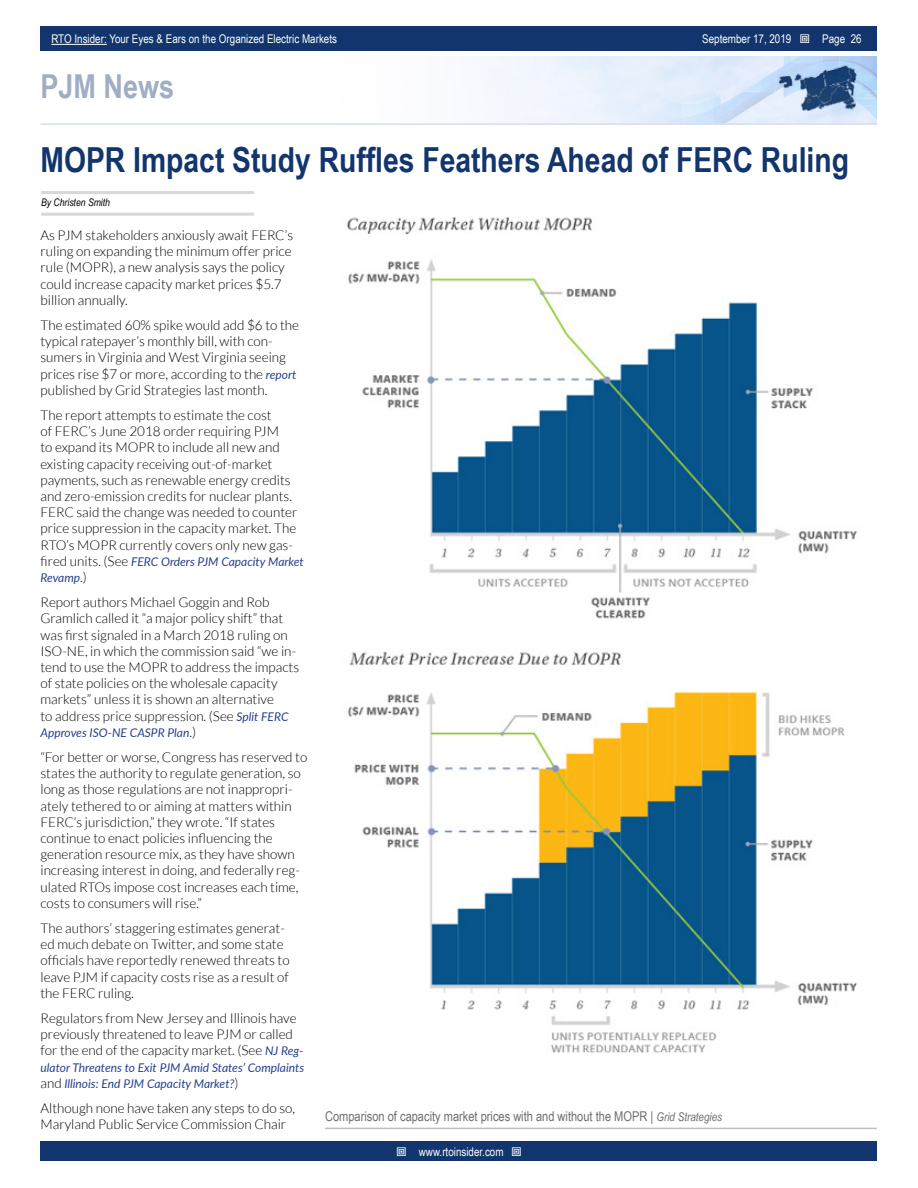
<style>
.page{position:relative;width:918px;height:1188px;background:#fff}
.page>*{position:absolute;margin:0;border:0;box-sizing:border-box;transform-origin:0 0}
.t1{font:700 34.5px "Arial Narrow";color:#11356c}
.t2{font:700 33px "Arial Narrow";color:#a0aec4}
.t3{font:300 13.5px/16.2px "Lato";color:#000}
.t4{font:13.5px "Arial Narrow";color:#6d6e71}
.t5{font:italic 12px/16.2px "Lato";color:#25408f}
.t6{font:12px "Arial Narrow";color:#fff}
.t7{font:italic 10.5px "Arial Narrow";color:#000}
.s1{font-style:inherit}
.s2{font-weight:400;font-style:italic;font-size:12px;color:#25408f}
.s3{font-weight:300;font-style:normal;font-size:13.5px;color:#000}
.s4{font-style:italic;font-size:12px}
</style>
<div class="page">
<div style="left:41px;top:1142px;width:836px;height:19px;background:#11356c"></div>
<div style="left:41px;top:27px;width:836px;height:24px;background:#11356c"></div>
<hr style="left:51px;top:44px;width:56px;height:1px;background:#fff">
<img style="left:485px;top:56px;width:392px;height:67px">
<hr style="left:40px;top:123px;width:837px;height:2px;background:#d6deec">
<hr style="left:41px;top:191px;width:213px;height:3px;background:#d8d8d8">
<hr style="left:41px;top:213px;width:213px;height:3px;background:#d8d8d8">
<hr style="left:325px;top:1128px;width:552px;height:1px;background:#bfbfbf">
<img style="left:347px;top:217px;width:510px;height:836px">
<p class="t6" style="left:51px;top:30px;width:287px">RTO Insider: Your Eyes &amp; Ears on the Organized Electric Markets</p>
<p class="t6" style="left:702px;top:30px;width:91px">September 17, <span class="s1">2019</span></p>
<p class="t6" style="left:822px;top:30px;width:41px">Page 26</p>
<h2 class="t2" style="left:40px;top:61px;width:135px">PJM News</h2>
<h1 class="t1" style="left:40px;top:134px;width:810px">MOPR Impact Study Ruffles Feathers Ahead of FERC Ruling</h1>
<p class="t7" style="left:41px;top:195px;width:70px">By Christen Smith</p>
<p class="t3" style="left:40px;top:227px;width:254px">As PJM stakeholders anxiously await FERC’s ruling on expanding the minimum offer price rule (MOPR), a new analysis says the policy could increase capacity market prices $5.7 billion annually.</p>
<p class="t3" style="left:40px;top:317px;width:260px">The estimated 60% spike would add $6 to the typical ratepayer’s monthly bill, with con&shy;sumers in Virginia and West Virginia seeing prices rise $7 or more, according to the <span class="s2">report </span>published by Grid Strategies last month.</p>
<p class="t3" style="left:41px;top:407px;width:258px">The report attempts to estimate the cost<br>of FERC’s June 2018 order requiring PJM<br>to expand its MOPR to include all new and existing capacity receiving out-of-market payments, such as renewable energy credits and zero-emission credits for nuclear plants.<br>FERC said the change was needed to counter price suppression in the capacity market. The RTO’s MOPR currently covers only new gas-</p>
<p class="t5" style="left:41px;top:553px;width:265px"><span class="s3">fired units. (See</span> FERC Orders PJM Capacity Market<br>Revamp<span class="s3">.)</span></p>
<p class="t3" style="left:41px;top:594px;width:260px">Report authors Michael Goggin and Rob Gramlich called it “a major policy shift” that was first signaled in a March 2018 ruling on ISO-NE, in which the commission said “we in&shy;tend to use the MOPR to address the impacts of state policies on the wholesale capacity markets” unless it is shown an alternative<br>to address price suppression. (See <span class="s2">Split FERC</span></p>
<p class="t5" style="left:40px;top:724px;width:157px">Approves ISO-NE CASPR Plan<span class="s3">.)</span></p>
<p class="t3" style="left:40px;top:749px;width:268px">“For better or worse, Congress has reserved to states the authority to regulate generation, so long as those regulations are not inappropri&shy;ately tethered to or aiming at matters within FERC’s jurisdiction,” they wrote. “If states continue to enact policies influencing the generation resource mix, as they have shown increasing interest in doing, and federally reg&shy;ulated RTOs impose cost increases each time, costs to consumers will rise.”</p>
<p class="t3" style="left:40px;top:920px;width:251px">The authors’ staggering estimates generat&shy;ed much debate on Twitter, and some state officials have reportedly renewed threats to leave PJM if capacity costs rise as a result of the FERC ruling.</p>
<p class="t3" style="left:40px;top:1010px;width:265px">Regulators from New Jersey and Illinois have previously threatened to leave PJM or called for the end of the capacity market. (See <span class="s2">NJ Reg-</span></p>
<p class="t5" style="left:40px;top:1059px;width:265px">ulator Threatens to Exit PJM Amid States’ Complaints <span class="s3">and</span> Illinois: End PJM Capacity Market?<span class="s3">)</span></p>
<p class="t3" style="left:41px;top:1100px;width:256px">Although none have taken any steps to do so,<br>Maryland Public Service Commission Chair</p>
<p class="t4" style="left:325px;top:1106px;width:399px">Comparison of capacity market prices with and without the MOPR | <span class="s4">Grid Strategies</span></p>
<p class="t6" style="left:419px;top:1143px;width:86px">www.rtoinsider.com</p>
</div>
